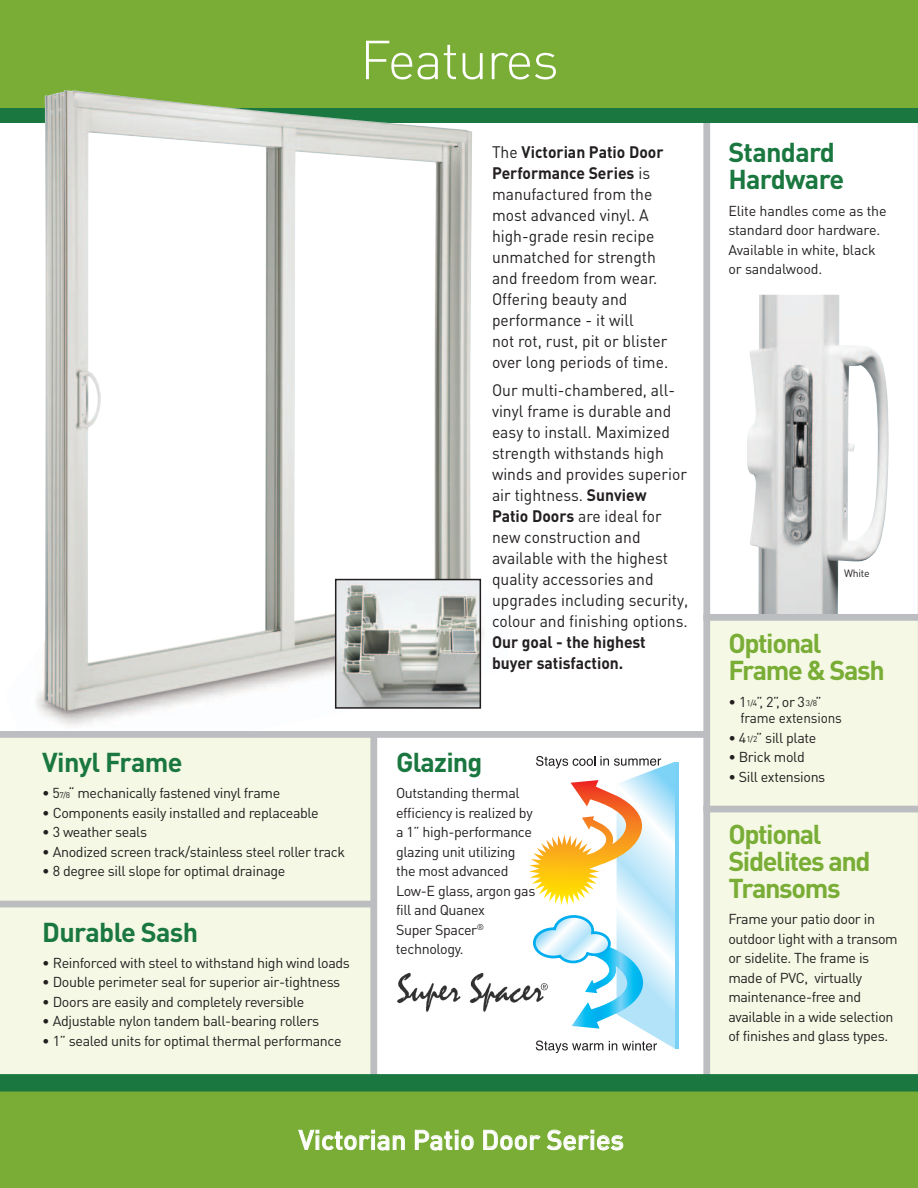
<style>
.page{position:relative;width:918px;height:1188px;background:#fff}
.page>*{position:absolute;margin:0;border:0;box-sizing:border-box;transform-origin:0 0}
.t1{font:300 54px "DIN";letter-spacing:-.025em;color:#fff}
.t2{font:700 27px/27px "DIN";letter-spacing:-.05em;color:#79ad36}
.t3{font:700 27px/27px "DIN";letter-spacing:-.025em;color:#1a773f}
.t4{font:500 27px "DIN";color:#fff}
.t5{font:27px "DIN";color:#fff}
.t6{font:16.5px/21px "DIN";color:#231f20;scale:.95 1}
.t7{font:700 16.5px/21px "DIN";color:#231f20;scale:.95 1}
.t8{font:14.25px/19.5px "DIN";letter-spacing:-.025em;color:#231f20}
.t9{font:10.5px "DIN";letter-spacing:-.025em;color:#231f20}
.s1{font-size:8.25px}
.s2{font-weight:700}
</style>
<div class="page">
<div style="left:0;top:0;width:918px;height:110px;background:#79ad36"></div>
<div style="left:0;top:108px;width:918px;height:15px;background:#1a773f"></div>
<img style="left:36px;top:90px;width:448px;height:635px">
<div style="left:0;top:734px;width:374px;height:341px;background:#f4f8e4"></div>
<div style="left:707px;top:617px;width:211px;height:460px;background:#f4f8e4"></div>
<hr style="left:917px;top:123px;width:1px;height:964px;background:#bcbdc0">
<img style="left:747px;top:295px;width:142px;height:319px">
<div style="left:703px;top:614px;width:215px;height:7px;background:#bcbdc0"></div>
<div style="left:0;top:901px;width:373px;height:6px;background:#bcbdc0"></div>
<div style="left:0;top:731px;width:707px;height:7px;background:#bcbdc0"></div>
<div style="left:703px;top:123px;width:7px;height:956px;background:#bcbdc0"></div>
<div style="left:370px;top:733px;width:7px;height:346px;background:#bcbdc0"></div>
<div style="left:0;top:1092px;width:918px;height:96px;background:#79ad36"></div>
<svg style="left:0;top:1074px;width:918px;height:18px;background:#1d793f"></svg>
<svg style="left:298px;top:1130px;width:107px;height:20px;background:#9ac168"></svg>
<svg style="left:415px;top:1130px;width:59px;height:20px"></svg>
<svg style="left:483px;top:1130px;width:58px;height:20px"></svg>
<svg style="left:547px;top:1129px;width:77px;height:21px;background:#9ac167"></svg>
<div style="left:703px;top:806px;width:215px;height:6px;background:#bcbdc0"></div>
<img style="left:397px;top:972px;width:132px;height:40px">
<svg style="left:529px;top:755px;width:150px;height:298px"></svg>
<img style="left:338px;top:582px;width:140px;height:124px">
<div style="left:335px;top:579px;width:146px;height:130px;border:2px solid #231f20"></div>
<h1 class="t1" style="left:360px;top:27px;width:200px">Features</h1>
<h2 class="t3" style="left:42px;top:747px;width:142px">Vinyl Frame</h2>
<p class="t8" style="left:42px;top:783px;width:240px">• 5 <span class="s1">7/8</span>“ mechanically fastened vinyl frame</p>
<p class="t8" style="left:42px;top:802px;width:278px">• Components easily installed and replaceable</p>
<p class="t8" style="left:42px;top:822px;width:106px">• 3 weather seals</p>
<p class="t8" style="left:42px;top:841px;width:304px">• Anodized screen track/stainless steel roller track</p>
<p class="t8" style="left:42px;top:861px;width:245px">• 8 degree sill slope for optimal drainage</p>
<h2 class="t3" style="left:42px;top:917px;width:157px">Durable Sash</h2>
<p class="t8" style="left:42px;top:953px;width:309px">• Reinforced with steel to withstand high wind loads</p>
<p class="t8" style="left:42px;top:972px;width:300px">• Double perimeter seal for superior air-tightness</p>
<p class="t8" style="left:42px;top:992px;width:263px">• Doors are easily and completely reversible</p>
<p class="t8" style="left:42px;top:1011px;width:279px">• Adjustable nylon tandem ball-bearing rollers</p>
<p class="t8" style="left:42px;top:1031px;width:301px">• 1” sealed units for optimal thermal performance</p>
<p class="t6" style="left:492px;top:141px;width:187px">The <span class="s2">Victorian Patio Door<br>Performance Series</span> is manufactured from the most advanced vinyl. A high-grade resin recipe unmatched for strength and freedom from wear.<br>Offering beauty and performance - it will<br>not rot, rust, pit or blister over long periods of time.</p>
<p class="t6" style="left:492px;top:379px;width:208px">Our multi-chambered, all&shy;vinyl frame is durable and easy to install. Maximized strength withstands high winds and provides superior air tightness. <span class="s2">Sunview<br>Patio Doors</span> are ideal for new construction and available with the highest quality accessories and upgrades including security, colour and finishing options.</p>
<p class="t7" style="left:492px;top:630px;width:163px">Our goal - the highest buyer satisfaction.</p>
<h2 class="t3" style="left:396px;top:748px;width:88px">Glazing</h2>
<p class="t8" style="left:396px;top:783px;width:141px">Outstanding thermal efficiency is realized by a 1” high-performance glazing unit utilizing the most advanced<br>Low-E glass, argon gas fill and Quanex<br>Super Spacer<sup>® </sup>technology.</p>
<h2 class="t5" style="left:317px;top:1116px;width:288px">www.sunviewdoors.com</h2>
<h2 class="t4" style="left:299px;top:1123px;width:327px">Victorian Patio Door Series</h2>
<h2 class="t3" style="left:728px;top:138px;width:117px">Standard<br>Hardware</h2>
<p class="t8" style="left:728px;top:201px;width:160px">Elite handles come as the standard door hardware.<br>Available in white, black or sandalwood.</p>
<p class="t9" style="left:844px;top:567px;width:27px">White</p>
<h2 class="t2" style="left:728px;top:629px;width:158px">Optional<br>Frame &amp; Sash</h2>
<p class="t8" style="left:740px;top:693px;width:103px;line-height:16.5px;text-indent:-12px">• 1<span class="s1">1/4</span>”, 2”, or 3<span class="s1">3/8</span>” frame extensions</p>
<p class="t8" style="left:728px;top:728px;width:90px">• 4<span class="s1">1/2</span>” sill plate</p>
<p class="t8" style="left:728px;top:747px;width:78px">• Brick mold</p>
<p class="t8" style="left:728px;top:767px;width:99px">• Sill extensions</p>
<h2 class="t2" style="left:728px;top:820px;width:144px">Optional<br>Sidelites and<br>Transoms</h2>
<p class="t8" style="left:728px;top:909px;width:171px">Frame your patio door in outdoor light with a transom or sidelite. The frame is made of PVC, virtually maintenance-free and available in a wide selection of finishes and glass types.</p>
</div>
